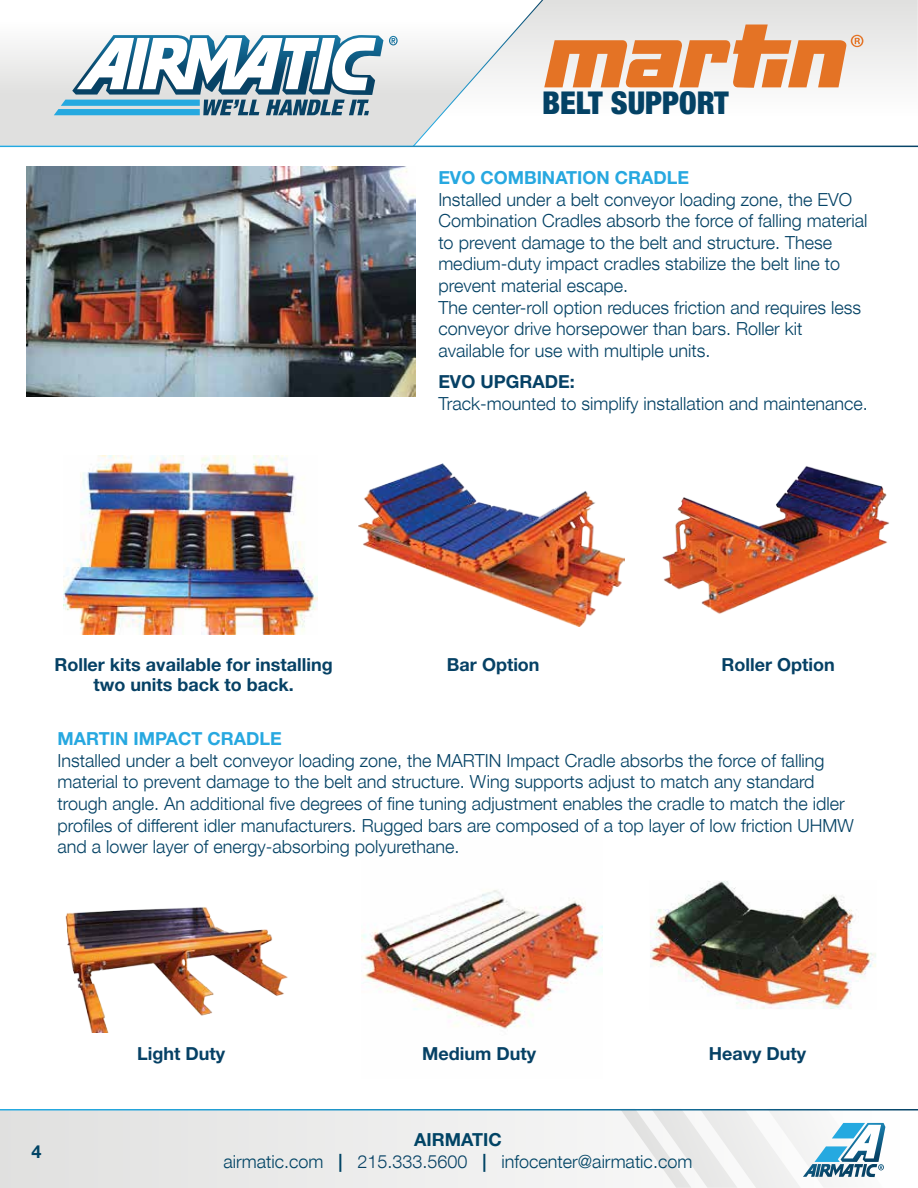
<style>
.page{position:relative;width:918px;height:1188px;background:#fff}
.page>*{position:absolute;margin:0;border:0;box-sizing:border-box;transform-origin:0 0}
.t1{font:900 condensed 31.5px "Helvetica Neue";color:#044265}
.t2{font:300 18px/21.6px "Helvetica Neue";color:#044265}
.t3{font:700 18px "Helvetica Neue LT Std";color:#064165}
.t4{font:300 18px "Helvetica Neue";color:#014465}
.t5{font:700 18px "Helvetica Neue LT Std";color:#27a8e0}
.t6{font:700 18px "Helvetica Neue LT Std";color:#014465}
.s1{font-family:"Helvetica Neue LT Std";font-weight:700}
.s2{color:#074265}
</style>
<div class="page">
<svg style="left:863px;top:0;width:55px;height:146px"></svg>
<svg style="left:0;top:35px;width:413px;height:111px;background:#e0e2e1"></svg>
<svg style="left:389px;top:36px;width:9px;height:9px"></svg>
<svg style="left:54px;top:35px;width:329px;height:80px"></svg>
<div style="left:0;top:1109px;width:918px;height:79px;background:#ebebeb"></div>
<hr style="left:0;top:1109px;width:918px;height:2px;background:#fff">
<svg style="left:620px;top:1109px;width:265px;height:79px"></svg>
<img style="left:361px;top:890px;width:241px;height:139px">
<img style="left:27px;top:167px;width:388px;height:230px">
<img style="left:662px;top:466px;width:227px;height:148px">
<img style="left:64px;top:455px;width:254px;height:180px">
<img style="left:358px;top:464px;width:266px;height:162px">
<img style="left:65px;top:907px;width:223px;height:125px">
<img style="left:650px;top:881px;width:226px;height:128px">
<svg style="left:413px;top:0;width:450px;height:147px"></svg>
<h1 class="t1" style="left:542px;top:84px;width:188px">BELT SUPPORT</h1>
<p class="t5" style="left:438px;top:166px;width:252px">EVO COMBINATION CRADLE</p>
<p class="t2" style="left:438px;top:187px;width:431px">Installed under a belt conveyor loading zone, the EVO Combination Cradles absorb the force of falling material to prevent damage to the belt and structure. These medium-duty impact cradles stabilize the belt line to prevent material escape.<br>The center-roll option reduces friction and requires less conveyor drive horsepower than bars. Roller kit available for use with multiple units.</p>
<p class="t3" style="left:438px;top:371px;width:138px">EVO UPGRADE:</p>
<p class="t2" style="left:438px;top:392px;width:431px">Track-mounted to simplify installation and maintenance.</p>
<p class="t3" style="left:54px;top:654px;width:280px">Roller kits available for installing</p>
<p class="t3" style="left:447px;top:654px;width:94px">Bar Option</p>
<p class="t3" style="left:721px;top:654px;width:115px">Roller Option</p>
<p class="t3" style="left:94px;top:674px;width:202px">two units back to back.</p>
<p class="t5" style="left:57px;top:728px;width:226px">MARTIN IMPACT CRADLE</p>
<p class="t2" style="left:57px;top:749px;width:798px">Installed under a belt conveyor loading zone, the MARTIN Impact Cradle absorbs the force of falling material to prevent damage to the belt and structure. Wing supports adjust to match any standard trough angle. An additional five degrees of fine tuning adjustment enables the cradle to match the idler profiles of different idler manufacturers. Rugged bars are composed of a top layer of low friction UHMW and a lower layer of energy-absorbing polyurethane.</p>
<p class="t6" style="left:31px;top:1141px;width:12px">4</p>
<p class="t3" style="left:137px;top:1043px;width:90px">Light Duty</p>
<p class="t3" style="left:422px;top:1043px;width:115px">Medium Duty</p>
<p class="t3" style="left:709px;top:1043px;width:99px">Heavy Duty</p>
<p class="t6" style="left:414px;top:1128px;width:89px">AIRMATIC</p>
<p class="t4" style="left:224px;top:1147px;width:470px">airmatic.com <span class="s1">|</span> <span class="s2">215.333.5600</span> <span class="s1">|</span> infocenter@airmatic.com</p>
</div>
